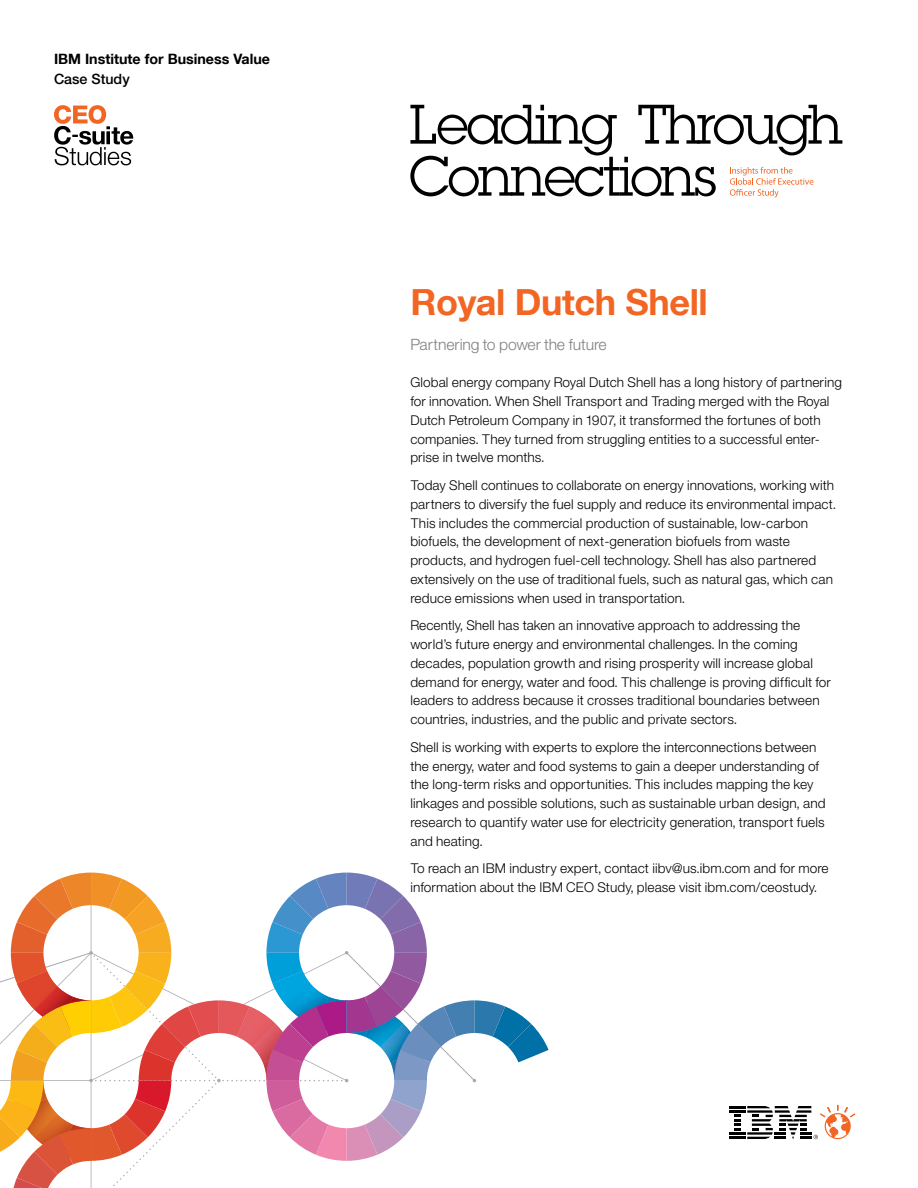
<style>
.page{position:relative;width:918px;height:1188px;background:#fff}
.page>*{position:absolute;margin:0;border:0;box-sizing:border-box;transform-origin:0 0}
.t1{font:700 36px "Helvetica Neue LT Com";letter-spacing:-.01em;color:#f26522}
.t2{font:300 15.6px "Helv Neuefor IBM";letter-spacing:-.01em;color:#807f83}
.t3{font:700 14.25px "Helvetica Neue LT Com";color:#000}
.t4{font:500 14.25px "Helvetica Neue LT Std";color:#000}
.t5{font:300 13.5px/18.8px "Helv Neuefor IBM";letter-spacing:.005em;color:#000}
</style>
<div class="page">
<svg style="left:729px;top:1105px;width:126px;height:34px"></svg>
<svg style="left:54px;top:105px;width:79px;height:60px"></svg>
<svg style="left:410px;top:105px;width:432px;height:93px"></svg>
<svg style="left:0;top:873px;width:549px;height:315px"></svg>
<p class="t3" style="left:54px;top:50px;width:218px">IBM Institute for Business Value</p>
<p class="t4" style="left:54px;top:70px;width:77px">Case Study</p>
<h1 class="t1" style="left:410px;top:280px;width:299px">Royal Dutch Shell</h1>
<p class="t2" style="left:410px;top:334px;width:198px">Partnering to power the future</p>
<p class="t5" style="left:410px;top:373px;width:433px">Global energy company Royal Dutch Shell has a long history of partnering for innovation. When Shell Transport and Trading merged with the Royal Dutch Petroleum Company in 1907, it transformed the fortunes of both companies. They turned from struggling entities to a successful enter&shy;prise in twelve months.</p>
<p class="t5" style="left:410px;top:476px;width:427px">Today Shell continues to collaborate on energy innovations, working with partners to diversify the fuel supply and reduce its environmental impact.<br>This includes the commercial production of sustainable, low-carbon biofuels, the development of next-generation biofuels from waste products, and hydrogen fuel-cell technology. Shell has also partnered extensively on the use of traditional fuels, such as natural gas, which can reduce emissions when used in transportation.</p>
<p class="t5" style="left:410px;top:616px;width:422px">Recently, Shell has taken an innovative approach to addressing the world’s future energy and environmental challenges. In the coming decades, population growth and rising prosperity will increase global demand for energy, water and food. This challenge is proving difficult for leaders to address because it crosses traditional boundaries between countries, industries, and the public and private sectors.</p>
<p class="t5" style="left:410px;top:737px;width:417px">Shell is working with experts to explore the interconnections between the energy, water and food systems to gain a deeper understanding of the long-term risks and opportunities. This includes mapping the key linkages and possible solutions, such as sustainable urban design, and research to quantify water use for electricity generation, transport fuels and heating.</p>
<p class="t5" style="left:410px;top:859px;width:420px">To reach an IBM industry expert, contact iibv@us.ibm.com and for more information about the IBM CEO Study, please visit ibm.com/ceostudy.</p>
</div>
